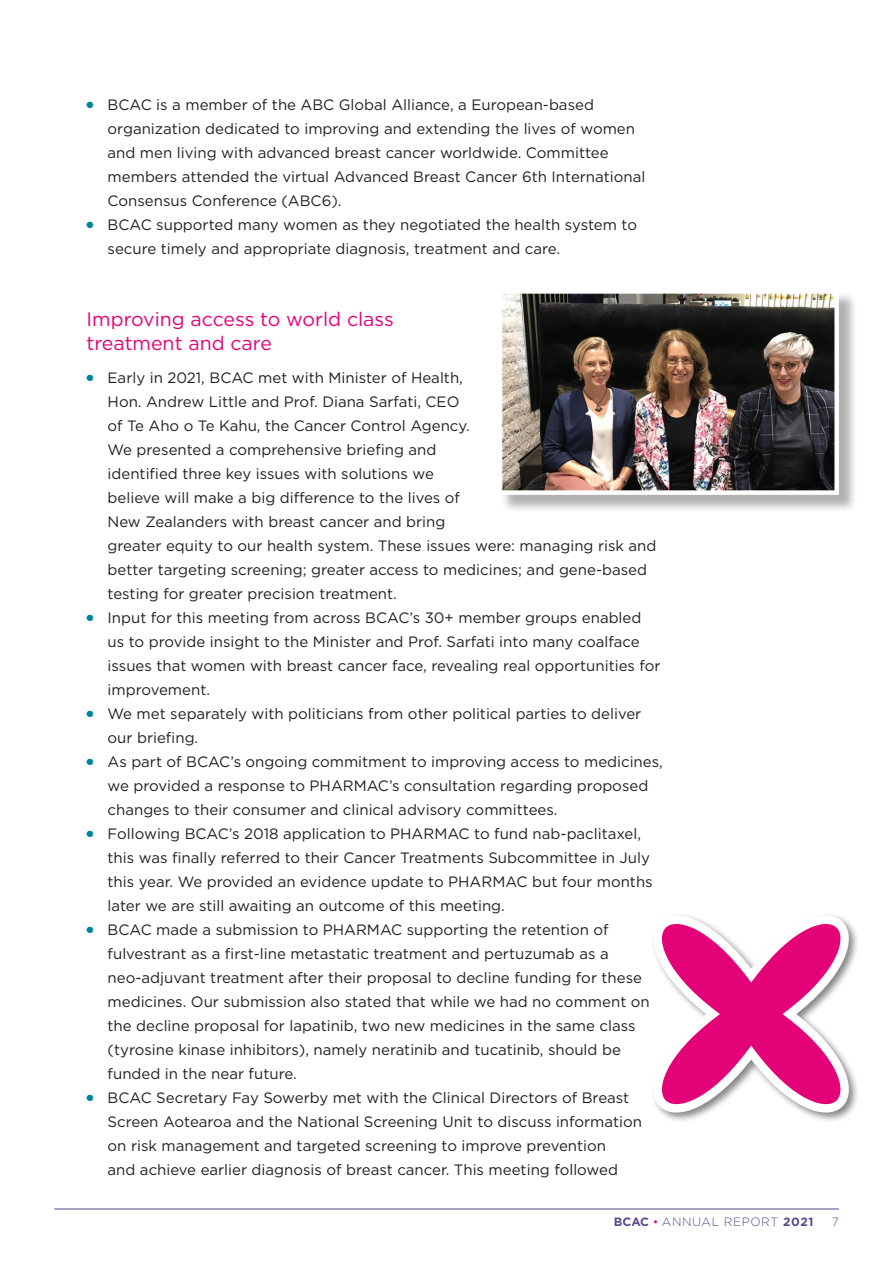
<style>
.page{position:relative;width:893px;height:1263px;background:#fff}
.page>*{position:absolute;margin:0;border:0;box-sizing:border-box;transform-origin:0 0}
.t1{font:19.5px/24px "Gotham";color:#e40278}
.t2{font:15px/24px "Gotham";color:#231f20}
.t3{font:300 12px "Gotham";letter-spacing:.05em;color:#5b498d}
.s1{color:#008594}
.s2{font-weight:700}
.s3{color:#e40278}
</style>
<div class="page">
<hr style="left:54px;top:1208px;width:785px;height:1px;background:#5b498d">
<div style="left:500px;top:291px;width:357px;height:222px;background:#231f20;opacity:.35"></div>
<img style="left:503px;top:294px;width:331px;height:196px">
<div style="left:498px;top:289px;width:341px;height:206px;border:4px solid #fff"></div>
<svg style="left:653px;top:915px;width:204px;height:206px"></svg>
<p class="t2" style="left:108px;top:92px;width:539px;text-indent:-21px"><span class="s1">●</span> BCAC is a member of the ABC Global Alliance, a European-based organization dedicated to improving and extending the lives of women and men living with advanced breast cancer worldwide. Committee members attended the virtual Advanced Breast Cancer 6th International Consensus Conference (ABC6).</p>
<p class="t2" style="left:108px;top:212px;width:531px;text-indent:-21px"><span class="s1">●</span> BCAC supported many women as they negotiated the health system to secure timely and appropriate diagnosis, treatment and care.</p>
<h1 class="t1" style="left:87px;top:307px;width:309px">Improving access to world class treatment and care</h1>
<p class="t2" style="left:108px;top:365px;width:550px;text-indent:-21px"><span class="s1">●</span> Early in 2021, BCAC met with Minister of Health,<br>Hon. Andrew Little and Prof. Diana Sarfati, CEO<br>of Te Aho o Te Kahu, the Cancer Control Agency.<br>We presented a comprehensive briefing and<br>identified three key issues with solutions we<br>believe will make a big difference to the lives of<br>New Zealanders with breast cancer and bring<br>greater equity to our health system. These issues were: managing risk and better targeting screening; greater access to medicines; and gene-based testing for greater precision treatment.</p>
<p class="t2" style="left:108px;top:605px;width:555px;text-indent:-21px"><span class="s1">●</span> Input for this meeting from across BCAC’s 30+ member groups enabled us to provide insight to the Minister and Prof. Sarfati into many coalface issues that women with breast cancer face, revealing real opportunities for improvement.</p>
<p class="t2" style="left:108px;top:701px;width:535px;text-indent:-21px"><span class="s1">●</span> We met separately with politicians from other political parties to deliver our briefing.</p>
<p class="t2" style="left:108px;top:749px;width:557px;text-indent:-21px"><span class="s1">●</span> As part of BCAC’s ongoing commitment to improving access to medicines, we provided a response to PHARMAC’s consultation regarding proposed changes to their consumer and clinical advisory committees.</p>
<p class="t2" style="left:108px;top:821px;width:547px;text-indent:-21px"><span class="s1">●</span> Following BCAC’s 2018 application to PHARMAC to fund nab-paclitaxel, this was finally referred to their Cancer Treatments Subcommittee in July this year. We provided an evidence update to PHARMAC but four months later we are still awaiting an outcome of this meeting.</p>
<p class="t2" style="left:108px;top:917px;width:544px;text-indent:-21px"><span class="s1">●</span> BCAC made a submission to PHARMAC supporting the retention of fulvestrant as a first-line metastatic treatment and pertuzumab as a neo-adjuvant treatment after their proposal to decline funding for these medicines. Our submission also stated that while we had no comment on the decline proposal for lapatinib, two new medicines in the same class (tyrosine kinase inhibitors), namely neratinib and tucatinib, should be funded in the near future.</p>
<p class="t2" style="left:108px;top:1085px;width:536px;text-indent:-21px"><span class="s1">●</span> BCAC Secretary Fay Sowerby met with the Clinical Directors of Breast Screen Aotearoa and the National Screening Unit to discuss information on risk management and targeted screening to improve prevention<br>and achieve earlier diagnosis of breast cancer. This meeting followed</p>
<p class="t3" style="left:614px;top:1214px;width:201px"><span class="s2">BCAC</span> <span class="s3">•</span> ANNUAL REPORT <span class="s2">2021</span></p>
<p class="t3" style="left:832px;top:1214px;width:9px">7</p>
</div>
